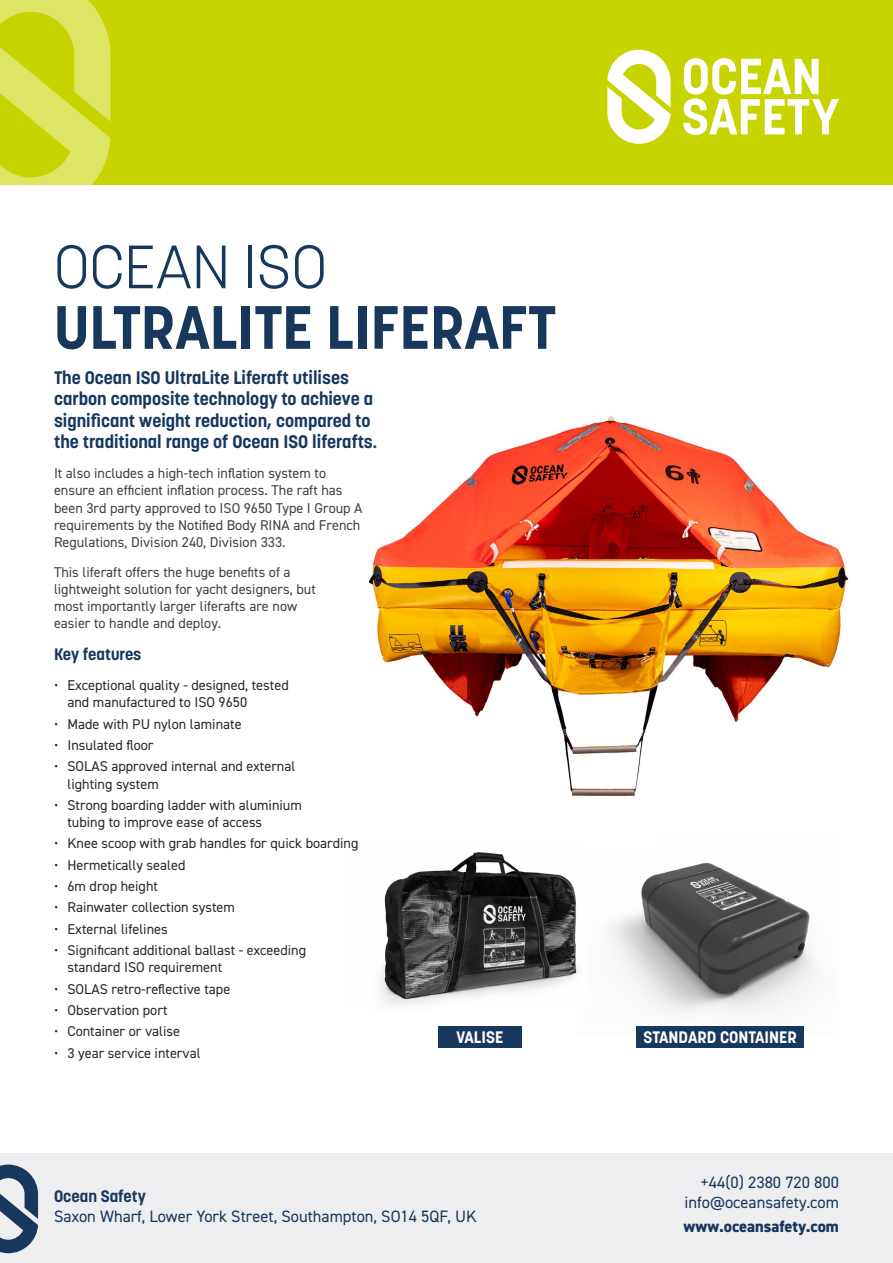
<style>
.page{position:relative;width:893px;height:1263px;background:#fff}
.page>*{position:absolute;margin:0;border:0;box-sizing:border-box;transform-origin:0 0}
.t1{font:700 60.6px "Korolev";color:#17375d}
.t2{font:300 60.6px "Korolev";color:#17375d}
.t3{font:700 18px/21.6px "Korolev";color:#17375d}
.t4{font:16.5px/19.8px "DIN2014";color:#17375d;text-align:right}
.t5{font:700 16.5px "Korolev";color:#fff}
.t6{font:700 16.5px "Korolev";color:#17375d}
.t7{font:800 16.5px "DIN2014";color:#17375d}
.t8{font:14.25px/17.1px "DIN2014";color:#292829}
.t9{font:14.25px/17.1px "DIN2014";color:#414042}
</style>
<div class="page">
<div style="left:0;top:0;width:893px;height:185px;background:#c8d400"></div>
<svg style="left:0;top:0;width:111px;height:185px"></svg>
<svg style="left:607px;top:50px;width:64px;height:94px"></svg>
<svg style="left:683px;top:58px;width:156px;height:77px"></svg>
<div style="left:0;top:1153px;width:893px;height:110px;background:#eeeef0"></div>
<svg style="left:0;top:1164px;width:38px;height:89px"></svg>
<img style="left:611px;top:863px;width:203px;height:149px">
<img style="left:368px;top:416px;width:481px;height:380px">
<img style="left:380px;top:852px;width:199px;height:153px">
<div style="left:438px;top:1026px;width:84px;height:21px;background:#17375d"></div>
<div style="left:636px;top:1026px;width:168px;height:21px;background:#17375d"></div>
<h1 class="t2" style="left:54px;top:228px;width:275px">OCEAN ISO</h1>
<h1 class="t1" style="left:54px;top:289px;width:503px">ULTRALITE LIFERAFT</h1>
<p class="t3" style="left:54px;top:366px;width:325px">The Ocean ISO UltraLite Liferaft utilises carbon composite technology to achieve a significant weight reduction, compared to the traditional range of Ocean ISO liferafts.</p>
<p class="t9" style="left:54px;top:465px;width:310px">It also includes a high-tech inflation system to ensure an efficient inflation process. The raft has been 3rd party approved to ISO 9650 Type I Group A requirements by the Notified Body RINA and French Regulations, Division 240, Division 333.</p>
<p class="t9" style="left:54px;top:563px;width:263px">This liferaft offers the huge benefits of a lightweight solution for yacht designers, but most importantly larger liferafts are now easier to handle and deploy.</p>
<p class="t6" style="left:54px;top:644px;width:89px">Key features</p>
<p class="t8" style="left:67px;top:677px;width:223px;text-indent:-13px">• Exceptional quality - designed, tested and manufactured to ISO 9650</p>
<p class="t8" style="left:54px;top:715px;width:189px">• Made with PU nylon laminate</p>
<p class="t8" style="left:54px;top:736px;width:101px">• Insulated floor</p>
<p class="t8" style="left:67px;top:758px;width:229px;text-indent:-13px">• SOLAS approved internal and external lighting system</p>
<p class="t8" style="left:67px;top:796px;width:236px;text-indent:-13px">• Strong boarding ladder with aluminium tubing to improve ease of access</p>
<p class="t8" style="left:54px;top:835px;width:306px">• Knee scoop with grab handles for quick boarding</p>
<p class="t8" style="left:54px;top:856px;width:133px">• Hermetically sealed</p>
<p class="t8" style="left:54px;top:877px;width:105px">• 6m drop height</p>
<p class="t8" style="left:54px;top:899px;width:182px">• Rainwater collection system</p>
<p class="t8" style="left:54px;top:920px;width:115px">• External lifelines</p>
<p class="t8" style="left:67px;top:941px;width:240px;text-indent:-13px">• Significant additional ballast - exceeding standard ISO requirement</p>
<p class="t8" style="left:54px;top:980px;width:178px">• SOLAS retro-reflective tape</p>
<p class="t8" style="left:54px;top:1001px;width:115px">• Observation port</p>
<p class="t8" style="left:54px;top:1022px;width:128px">• Container or valise</p>
<p class="t8" style="left:54px;top:1044px;width:148px">• 3 year service interval</p>
<p class="t5" style="left:457px;top:1027px;width:48px">VALISE</p>
<p class="t5" style="left:643px;top:1027px;width:155px">STANDARD CONTAINER</p>
<p class="t6" style="left:54px;top:1186px;width:93px">Ocean Safety</p>
<p class="t4" style="left:54px;top:1206px;width:424px">Saxon Wharf, Lower York Street, Southampton, SO14 5QF, UK</p>
<p class="t4" style="left:685px;top:1172px;width:156px">+44(0) 2380 720 800 info@oceansafety.com</p>
<p class="t7" style="left:684px;top:1215px;width:157px">www.oceansafety.com</p>
</div>
